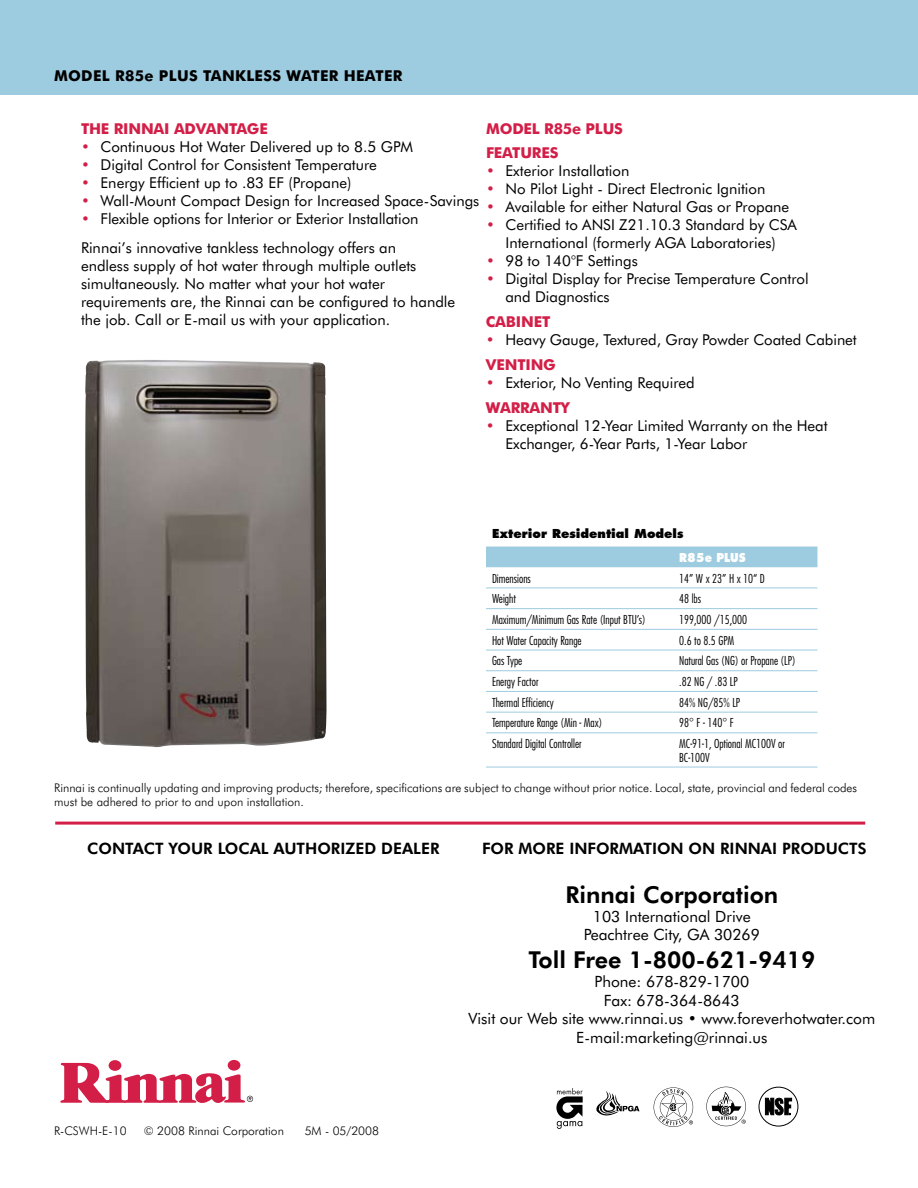
<style>
.page{position:relative;width:918px;height:1188px;background:#fff}
.page>*{position:absolute;margin:0;border:0;box-sizing:border-box;transform-origin:0 0}
.t1{font:800 23.4px "Futura BT";color:#000}
.t2{font:800 15.75px "Futura BT";color:#000}
.t3{font:15.6px/18.6px "Futura BT";color:#000;text-align:center}
.t4{font:15px/18px "Futura BT";color:#000}
.t5{font:700 15px/24.8px "Futura BT";letter-spacing:-.01em;color:#d31e47}
.t6{font:700 15px "Futura BT";letter-spacing:.02em;color:#000}
.t7{font:300 condensed 12px/13.5px "Futura Std";color:#000}
.t8{font:300 12px/14.4px "Futura BT";color:#000}
.t9{font:800 12px "Futura Std";color:#000}
.t10{font:800 12px "Futura Std";color:#fff;scale:.88 1}
.s1{color:#d31e47}
.s2{font-weight:700;color:#d31e47}
</style>
<div class="page">
<div style="left:0;top:0;width:918px;height:94px;background:#9dcbdf"></div>
<svg style="left:556px;top:1088px;width:27px;height:41px"></svg>
<svg style="left:596px;top:1091px;width:43px;height:24px"></svg>
<svg style="left:706px;top:1087px;width:40px;height:39px"></svg>
<svg style="left:654px;top:1087px;width:39px;height:40px"></svg>
<div style="left:759px;top:1087px;width:39px;height:39px;border:1px solid #000;border-radius:50%"></div>
<svg style="left:765px;top:1098px;width:27px;height:17px"></svg>
<img style="left:85px;top:360px;width:242px;height:388px">
<hr style="left:55px;top:822px;width:810px;height:3px;background:#d31e47">
<div style="left:228px;top:1060px;width:12px;height:11px;background:#d31e47;border-radius:50%"></div>
<div style="left:109px;top:1060px;width:12px;height:11px;background:#d31e47;border-radius:50%"></div>
<svg style="left:60px;top:1063px;width:193px;height:40px"></svg>
<div style="left:486px;top:547px;width:331px;height:20px;background:#9dcbdf"></div>
<hr style="left:486px;top:588px;width:187px;height:1px;background:#9dcbdf">
<hr style="left:673px;top:588px;width:144px;height:1px;background:#9dcbdf">
<hr style="left:486px;top:608px;width:187px;height:1px;background:#9dcbdf">
<hr style="left:673px;top:608px;width:144px;height:1px;background:#9dcbdf">
<hr style="left:486px;top:629px;width:187px;height:1px;background:#9dcbdf">
<hr style="left:673px;top:629px;width:144px;height:1px;background:#9dcbdf">
<hr style="left:486px;top:650px;width:187px;height:1px;background:#9dcbdf">
<hr style="left:673px;top:650px;width:144px;height:1px;background:#9dcbdf">
<hr style="left:486px;top:670px;width:187px;height:1px;background:#9dcbdf">
<hr style="left:673px;top:670px;width:144px;height:1px;background:#9dcbdf">
<hr style="left:486px;top:691px;width:187px;height:1px;background:#9dcbdf">
<hr style="left:673px;top:691px;width:144px;height:1px;background:#9dcbdf">
<hr style="left:486px;top:712px;width:187px;height:1px;background:#9dcbdf">
<hr style="left:673px;top:712px;width:144px;height:1px;background:#9dcbdf">
<hr style="left:486px;top:732px;width:187px;height:1px;background:#9dcbdf">
<hr style="left:673px;top:732px;width:144px;height:1px;background:#9dcbdf">
<hr style="left:486px;top:767px;width:187px;height:1px;background:#9dcbdf">
<hr style="left:673px;top:767px;width:144px;height:1px;background:#9dcbdf">
<p class="t6" style="left:54px;top:67px;width:13px">MODEL</p>
<p class="t6" style="left:115px;top:67px;width:64px">R85E PLUS</p>
<p class="t6" style="left:203px;top:67px;width:12px">TAN</p>
<p class="t6" style="left:235px;top:67px;width:21px">KLESS</p>
<p class="t6" style="left:286px;top:67px;width:12px">WATER</p>
<p class="t6" style="left:344px;top:67px;width:11px">HEATER</p>
<p class="t5" style="left:486px;top:116px;width:138px">MODEL R85E PLUS<br>FEATURES</p>
<p class="t4" style="left:486px;top:162px;width:145px"><span class="s1">•</span> Exterior Installation</p>
<p class="t4" style="left:486px;top:180px;width:281px"><span class="s1">•</span> No Pilot Light - Direct Electronic Ignition</p>
<p class="t4" style="left:486px;top:198px;width:305px"><span class="s1">•</span> Available for either Natural Gas or Propane</p>
<p class="t4" style="left:486px;top:216px;width:312px;text-align:center"><span class="s1">•</span> Certified to ANSI Z21.10.3 Standard by CSA<br>International (formerly AGA Laboratories)</p>
<p class="t4" style="left:486px;top:252px;width:153px"><span class="s1">•</span> 98 to 140°F Settings</p>
<p class="t4" style="left:505px;top:270px;width:305px;text-indent:-19px"><span class="s1">•</span> Digital Display for Precise Temperature Control and Diagnostics</p>
<p class="t5" style="left:486px;top:309px;width:66px">CABINET</p>
<p class="t4" style="left:486px;top:327px;width:372px;line-height:24.8px"><span class="s1">•</span> Heavy Gauge, Textured, Gray Powder Coated Cabinet<br><span class="s2">VENTING</span></p>
<p class="t4" style="left:486px;top:370px;width:210px;line-height:24.8px"><span class="s1">•</span> Exterior, No Venting Required<br><span class="s2">WARRANTY</span></p>
<p class="t4" style="left:505px;top:416px;width:324px;text-indent:-20px"><span class="s1">•</span> Exceptional 12-Year Limited Warranty on the Heat<br>Exchanger, 6-Year Parts, 1-Year Labor</p>
<p class="t5" style="left:81px;top:116px;width:188px">THE RINNAI ADVANTAGE</p>
<p class="t4" style="left:81px;top:137px;width:334px"><span class="s1">•</span> Continuous Hot Water Delivered up to 8.5 GPM</p>
<p class="t4" style="left:81px;top:155px;width:297px"><span class="s1">•</span> Digital Control for Consistent Temperature</p>
<p class="t4" style="left:81px;top:173px;width:272px"><span class="s1">•</span> Energy Efficient up to .83 EF (Propane)</p>
<p class="t4" style="left:81px;top:191px;width:400px"><span class="s1">•</span> Wall-Mount Compact Design for Increased Space-Savings</p>
<p class="t4" style="left:81px;top:209px;width:339px"><span class="s1">•</span> Flexible options for Interior or Exterior Installation</p>
<p class="t4" style="left:81px;top:239px;width:376px">Rinnai’s innovative tankless technology offers an<br>endless supply of hot water through multiple outlets simultaneously. No matter what your hot water requirements are, the Rinnai can be configured to handle the job. Call or E-mail us with your application.</p>
<p class="t9" style="left:492px;top:526px;width:193px">Exterior Residential Models</p>
<p class="t10" style="left:679px;top:550px;width:77px">R85e PLUS</p>
<p class="t7" style="left:492px;top:571px;width:40px">Dimensions</p>
<p class="t7" style="left:679px;top:571px;width:87px">14” W x 23” H x 10“ D</p>
<p class="t7" style="left:492px;top:592px;width:25px">Weight</p>
<p class="t7" style="left:679px;top:592px;width:23px">48 lbs</p>
<p class="t7" style="left:492px;top:613px;width:155px">Maximum/Minimum Gas Rate (Input BTU’s)</p>
<p class="t7" style="left:679px;top:613px;width:69px">199,000 /15,000</p>
<p class="t7" style="left:492px;top:633px;width:91px">Hot Water Capacity Range</p>
<p class="t7" style="left:679px;top:633px;width:57px">0.6 to 8.5 GPM</p>
<p class="t7" style="left:492px;top:654px;width:32px">Gas Type</p>
<p class="t7" style="left:679px;top:654px;width:118px">Natural Gas (NG) or Propane (LP)</p>
<p class="t7" style="left:492px;top:675px;width:48px">Energy Factor</p>
<p class="t7" style="left:679px;top:675px;width:60px">.82 NG / .83 LP</p>
<p class="t7" style="left:492px;top:696px;width:63px">Thermal Efficiency</p>
<p class="t7" style="left:679px;top:696px;width:63px">84% NG/85% LP</p>
<p class="t7" style="left:492px;top:716px;width:112px">Temperature Range (Min - Max)</p>
<p class="t7" style="left:679px;top:716px;width:56px">98° F - 140° F</p>
<p class="t7" style="left:492px;top:737px;width:91px">Standard Digital Controller</p>
<p class="t7" style="left:679px;top:737px;width:107px">MC-91-1, Optional MC100V or<br>BC-100V</p>
<p class="t8" style="left:54px;top:780px;width:805px">Rinnai is continually updating and improving products; therefore, specifications are subject to change without prior notice. Local, state, provincial and federal codes must be adhered to prior to and upon installation.</p>
<p class="t2" style="left:87px;top:839px;width:354px">CONTACT YOUR LOCAL AUTHORIZED DEALER</p>
<p class="t2" style="left:482px;top:839px;width:386px">FOR MORE INFORMATION ON RINNAI PRODUCTS</p>
<h1 class="t1" style="left:565px;top:880px;width:215px">Rinnai Corporation</h1>
<p class="t3" style="left:584px;top:907px;width:178px">103 International Drive<br>Peachtree City, GA 30269</p>
<h1 class="t1" style="left:528px;top:946px;width:289px">Toll Free 1-800-621-9419</h1>
<p class="t3" style="left:468px;top:972px;width:408px">Phone: 678-829-1700<br>Fax: 678-364-8643<br>Visit our Web site www.rinnai.us • www.foreverhotwater.com E-mail:marketing@rinnai.us</p>
<p class="t8" style="left:54px;top:1123px;width:74px">R-CSWH-E-10</p>
<p class="t8" style="left:144px;top:1123px;width:142px">© 2008 Rinnai Corporation</p>
<p class="t8" style="left:305px;top:1123px;width:76px">5M - 05/2008</p>
</div>
